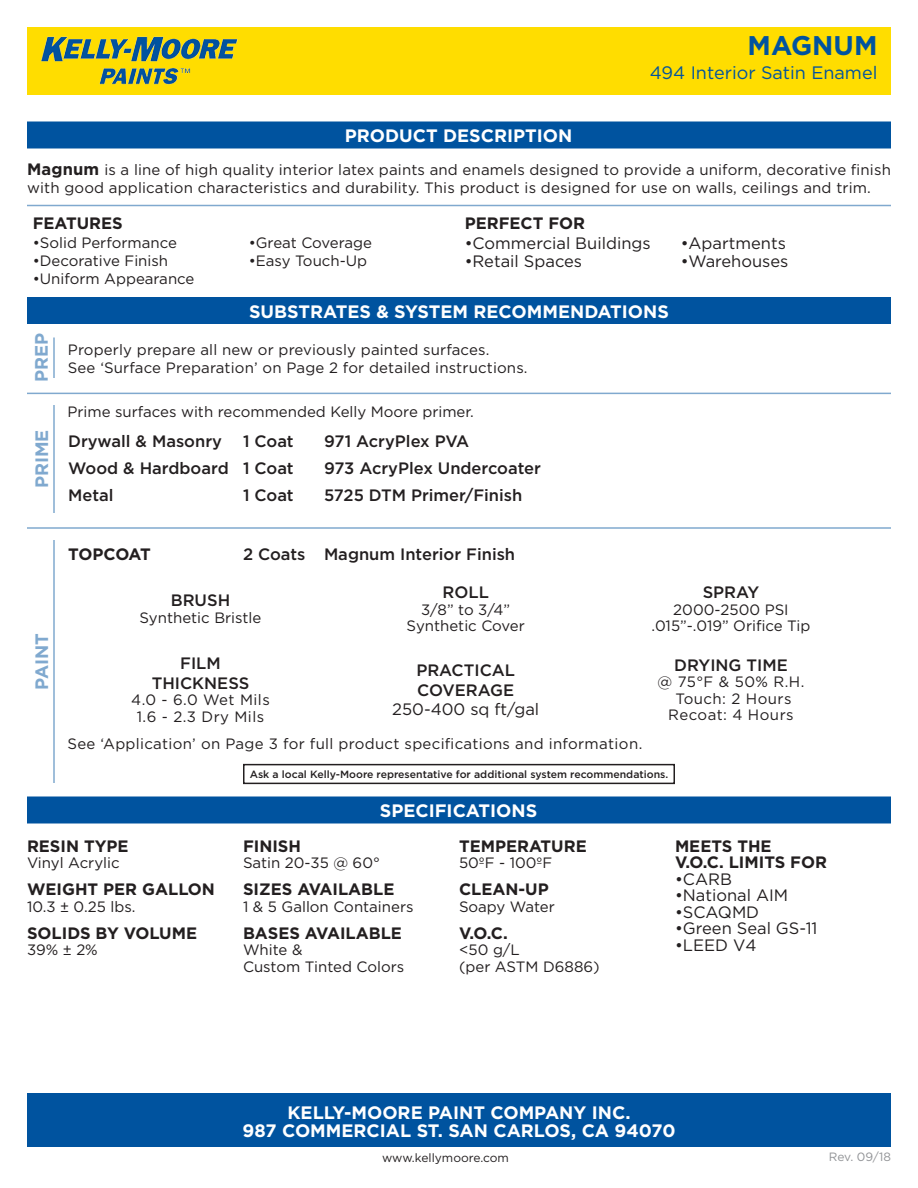
<style>
.page{position:relative;width:918px;height:1188px;background:#fff}
.page>*{position:absolute;margin:0;border:0;box-sizing:border-box;transform-origin:0 0}
.t1{font:700 27px "Gotham";color:#00539f}
.t2{font:700 18px "Gotham";color:#fff}
.t3{font:18px "Gotham";color:#00539f}
.t4{font:700 18px "Gotham";color:#80a9cf}
.t5{font:500 16.5px "Gotham";color:#231f20}
.t6{font:700 16.5px "Gotham";color:#231f20}
.t7{font:16.5px "Gotham";color:#231f20}
.t8{font:700 16.5px "Gotham";letter-spacing:-.025em;color:#231f20}
.Paragraph_Style_1{font:15px/18px "Gotham";letter-spacing:.01em;color:#231f20}
.Paragraph_Style_1-2{font:15px "Gotham";letter-spacing:.03em;color:#231f20}
.t9{font:12px "Gotham";color:#231f20}
.t10{font:12px "Gotham";letter-spacing:-.005em;color:#919396}
.Paragraph_Style_1-3{font:500 10.5px "Gotham";color:#231f20}
.s1{font-weight:700;font-size:16.5px}
</style>
<div class="page">
<div style="left:27px;top:27px;width:864px;height:67px;background:#fd0"></div>
<div style="left:27px;top:1094px;width:864px;height:54px;background:#00539f"></div>
<img style="left:41px;top:36px;width:197px;height:49px">
<div style="left:27px;top:122px;width:864px;height:26px;background:#00539f"></div>
<div style="left:243px;top:764px;width:432px;height:20px;border:2px solid #231f20"></div>
<div style="left:27px;top:297px;width:864px;height:27px;background:#00539f"></div>
<hr style="left:27px;top:393px;width:864px;height:1px;background:#80a9cf">
<hr style="left:27px;top:527px;width:864px;height:2px;background:#80a9cf">
<hr style="left:53px;top:338px;width:2px;height:40px;background:#80a9cf">
<hr style="left:53px;top:405px;width:2px;height:108px;background:#80a9cf">
<hr style="left:53px;top:540px;width:2px;height:243px;background:#80a9cf">
<div style="left:27px;top:796px;width:864px;height:28px;background:#00539f;border:2px solid #00539f"></div>
<hr style="left:27px;top:205px;width:864px;height:1px;background:#80a9cf">
<h1 class="t1" style="left:748px;top:28px;width:131px">MAGNUM</h1>
<h2 class="t2" style="left:345px;top:124px;width:229px">PRODUCT DESCRIPTION</h2>
<p class="t3" style="left:650px;top:62px;width:229px">494 Interior Satin Enamel</p>
<p class="Paragraph_Style_1" style="left:27px;top:161px;width:865px"><span class="s1">Magnum</span> is a line of high quality interior latex paints and enamels designed to provide a uniform, decorative finish with good application characteristics and durability. This product is designed for use on walls, ceilings and trim.</p>
<p class="t6" style="left:33px;top:212px;width:92px">FEATURES</p>
<p class="t6" style="left:465px;top:212px;width:122px">PERFECT FOR</p>
<p class="t7" style="left:465px;top:234px;width:188px">•Commercial Buildings</p>
<p class="t7" style="left:465px;top:252px;width:119px">•Retail Spaces</p>
<p class="Paragraph_Style_1" style="left:33px;top:234px;width:146px">•Solid Performance</p>
<p class="Paragraph_Style_1" style="left:33px;top:252px;width:137px">•Decorative Finish</p>
<p class="Paragraph_Style_1" style="left:33px;top:270px;width:163px">•Uniform Appearance</p>
<p class="t7" style="left:681px;top:234px;width:107px">•Apartments</p>
<p class="t7" style="left:681px;top:252px;width:109px">•Warehouses</p>
<p class="Paragraph_Style_1" style="left:249px;top:234px;width:125px">•Great Coverage</p>
<p class="Paragraph_Style_1" style="left:249px;top:252px;width:120px">•Easy Touch-Up</p>
<p class="t4" style="left:29px;top:382px;width:51px;rotate:-90deg">PREP</p>
<p class="t4" style="left:30px;top:488px;width:60px;rotate:-90deg">PRIME</p>
<p class="t4" style="left:30px;top:690px;width:58px;rotate:-90deg">PAINT</p>
<p class="t2" style="left:249px;top:299px;width:421px">SUBSTRATES &amp; SYSTEM RECOMMENDATIONS</p>
<p class="Paragraph_Style_1" style="left:68px;top:341px;width:423px">Properly prepare all new or previously painted surfaces.</p>
<p class="Paragraph_Style_1" style="left:68px;top:359px;width:461px">See ‘Surface Preparation’ on Page 2 for detailed instructions.</p>
<p class="Paragraph_Style_1" style="left:68px;top:403px;width:408px">Prime surfaces with recommended Kelly Moore primer.</p>
<p class="t5" style="left:68px;top:430px;width:155px">Drywall &amp; Masonry</p>
<p class="t5" style="left:243px;top:430px;width:52px">1 Coat</p>
<p class="t5" style="left:324px;top:430px;width:147px">971 AcryPlex PVA</p>
<p class="t5" style="left:68px;top:457px;width:162px">Wood &amp; Hardboard</p>
<p class="t5" style="left:243px;top:457px;width:52px">1 Coat</p>
<p class="t5" style="left:324px;top:457px;width:219px">973 AcryPlex Undercoater</p>
<p class="t5" style="left:68px;top:485px;width:47px">Metal</p>
<p class="t5" style="left:243px;top:485px;width:52px">1 Coat</p>
<p class="t5" style="left:324px;top:485px;width:200px">5725 DTM Primer/Finish</p>
<p class="t8" style="left:68px;top:543px;width:84px">TOPCOAT</p>
<p class="t5" style="left:243px;top:543px;width:64px">2 Coats</p>
<p class="t5" style="left:324px;top:543px;width:193px">Magnum Interior Finish</p>
<p class="t5" style="left:171px;top:590px;width:61px">BRUSH</p>
<p class="Paragraph_Style_1" style="left:140px;top:608px;width:123px">Synthetic Bristle</p>
<p class="t5" style="left:443px;top:581px;width:48px">ROLL</p>
<p class="Paragraph_Style_1" style="left:421px;top:600px;width:91px">3/8” to 3/4”</p>
<p class="Paragraph_Style_1" style="left:407px;top:617px;width:120px">Synthetic Cover</p>
<p class="t5" style="left:180px;top:653px;width:42px">FILM</p>
<p class="t5" style="left:152px;top:672px;width:99px">THICKNESS</p>
<p class="Paragraph_Style_1" style="left:131px;top:691px;width:140px">4.0 - 6.0 Wet Mils</p>
<p class="Paragraph_Style_1" style="left:137px;top:708px;width:129px">1.6 - 2.3 Dry Mils</p>
<p class="t5" style="left:416px;top:659px;width:100px">PRACTICAL</p>
<p class="t5" style="left:417px;top:679px;width:98px">COVERAGE</p>
<p class="t7" style="left:392px;top:700px;width:149px">250-400 sq ft/gal</p>
<p class="Paragraph_Style_1" style="left:68px;top:735px;width:576px">See ‘Application’ on Page 3 for full product specifications and information.</p>
<p class="t5" style="left:703px;top:581px;width:58px">SPRAY</p>
<p class="Paragraph_Style_1" style="left:673px;top:600px;width:117px">2000-2500 PSI</p>
<p class="Paragraph_Style_1" style="left:652px;top:617px;width:160px">.015”-.019” Orifice Tip</p>
<p class="t5" style="left:674px;top:654px;width:115px">DRYING TIME</p>
<p class="Paragraph_Style_1" style="left:658px;top:673px;width:148px">@ 75°F &amp; 50% R.H.</p>
<p class="Paragraph_Style_1-2" style="left:675px;top:690px;width:118px">Touch: 2 Hours</p>
<p class="Paragraph_Style_1-2" style="left:668px;top:707px;width:127px">Recoat: 4 Hours</p>
<p class="Paragraph_Style_1-3" style="left:250px;top:767px;width:420px">Ask a local Kelly-Moore representative for additional system recommendations.</p>
<h2 class="t2" style="left:380px;top:799px;width:159px">SPECIFICATIONS</h2>
<p class="t6" style="left:27px;top:835px;width:103px">RESIN TYPE</p>
<p class="Paragraph_Style_1" style="left:27px;top:854px;width:94px">Vinyl Acrylic</p>
<p class="t6" style="left:27px;top:878px;width:189px">WEIGHT PER GALLON</p>
<p class="Paragraph_Style_1" style="left:27px;top:897px;width:110px">10.3 ± 0.25 lbs.</p>
<p class="t6" style="left:27px;top:922px;width:172px">SOLIDS BY VOLUME</p>
<p class="Paragraph_Style_1" style="left:27px;top:941px;width:72px">39% ± 2%</p>
<p class="t6" style="left:243px;top:835px;width:60px">FINISH</p>
<p class="Paragraph_Style_1" style="left:243px;top:854px;width:138px">Satin 20-35 @ 60°</p>
<p class="t6" style="left:243px;top:878px;width:153px">SIZES AVAILABLE</p>
<p class="Paragraph_Style_1" style="left:243px;top:897px;width:172px">1 &amp; 5 Gallon Containers</p>
<p class="t6" style="left:243px;top:922px;width:161px">BASES AVAILABLE</p>
<p class="Paragraph_Style_1" style="left:243px;top:941px;width:61px">White &amp;</p>
<p class="Paragraph_Style_1" style="left:243px;top:957px;width:163px">Custom Tinted Colors</p>
<p class="t6" style="left:459px;top:835px;width:129px">TEMPERATURE</p>
<p class="Paragraph_Style_1" style="left:459px;top:854px;width:95px">50ºF - 100ºF</p>
<p class="t6" style="left:459px;top:878px;width:91px">CLEAN-UP</p>
<p class="Paragraph_Style_1" style="left:459px;top:897px;width:97px">Soapy Water</p>
<p class="t6" style="left:459px;top:922px;width:50px">V.O.C.</p>
<p class="Paragraph_Style_1" style="left:459px;top:941px;width:62px">&lt;50 g/L</p>
<p class="Paragraph_Style_1" style="left:459px;top:957px;width:142px">(per ASTM D6886)</p>
<p class="t6" style="left:675px;top:835px;width:98px">MEETS THE</p>
<p class="t6" style="left:675px;top:851px;width:154px">V.O.C. LIMITS FOR</p>
<p class="t7" style="left:675px;top:870px;width:58px">•CARB</p>
<p class="t7" style="left:675px;top:886px;width:115px">•National AIM</p>
<p class="t7" style="left:675px;top:903px;width:86px">•SCAQMD</p>
<p class="t7" style="left:675px;top:919px;width:144px">•Green Seal GS-11</p>
<p class="t7" style="left:675px;top:936px;width:83px">•LEED V4</p>
<p class="t2" style="left:288px;top:1100px;width:344px">KELLY-MOORE PAINT COMPANY INC.</p>
<p class="t2" style="left:242px;top:1118px;width:435px">987 COMMERCIAL ST. SAN CARLOS, CA 94070</p>
<p class="t9" style="left:382px;top:1151px;width:128px">www.kellymoore.com</p>
<p class="t10" style="left:829px;top:1150px;width:64px">Rev. 09/18</p>
</div>
